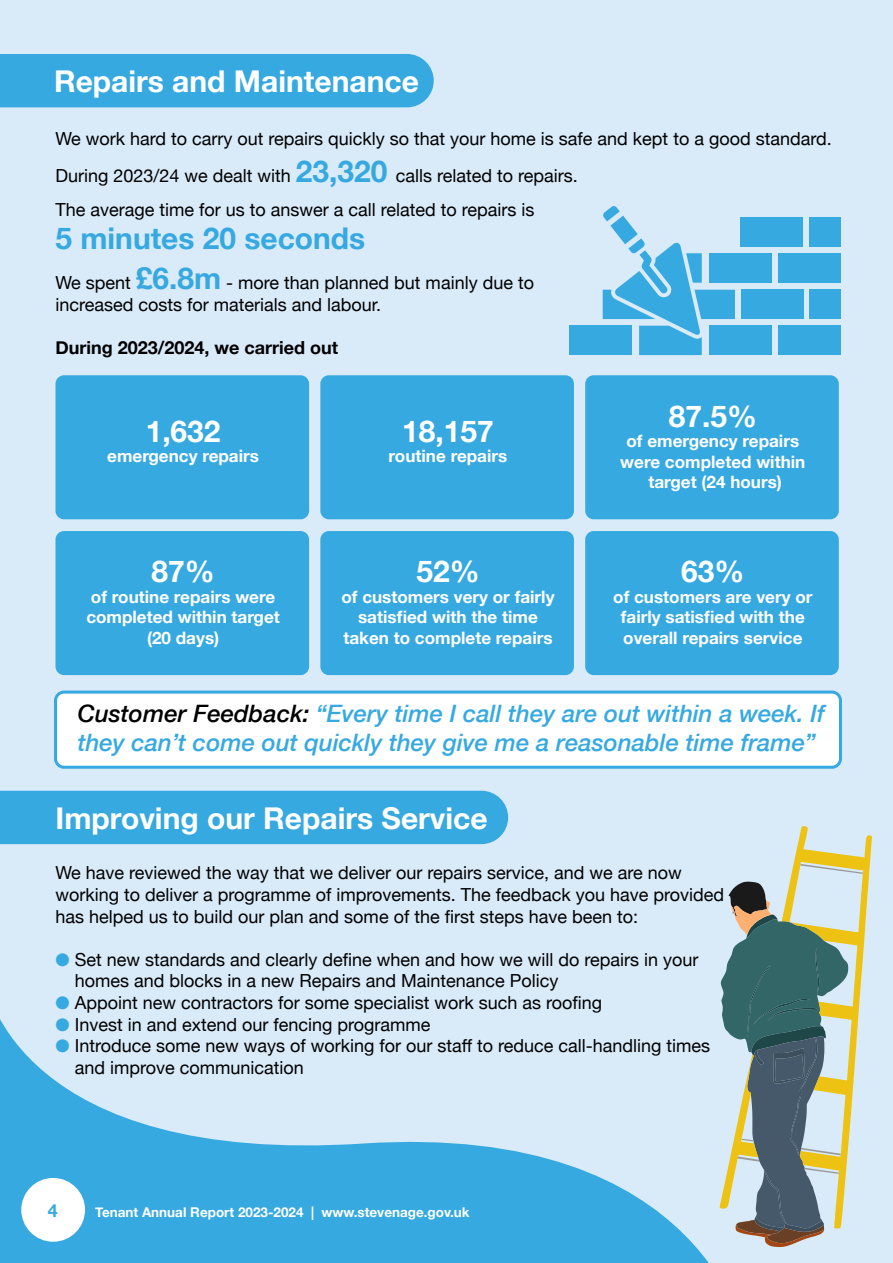
<style>
.page{position:relative;width:893px;height:1263px;background:#d9eaf9}
.page>*{position:absolute;margin:0;border:0;box-sizing:border-box;transform-origin:0 0}
.t1{font:700 30px "Helvetica Neue";color:#fff}
.t2{font:700 30px "Helvetica Neue";color:#36a9e1}
.t3{font:italic 500 24px/28.8px "Helvetica Neue";color:#36a9e1}
.t4{font:18px/21.6px "Helvetica Neue";color:#000}
.t5{font:700 18px "Helvetica Neue";color:#000}
.t6{font:700 18px "Helvetica Neue";color:#36a9e1}
.t7{font:700 17.1px/20.5px "Helvetica Neue";color:#fff;text-align:center}
.t8{font:700 13.5px "Helvetica Neue";color:#fff}
.s1{font-weight:700;font-size:30px;color:#36a9e1}
.s2{color:#000}
.s3{color:#36a9e1}
</style>
<div class="page">
<svg style="left:0;top:1019px;width:709px;height:244px"></svg>
<div style="left:0;top:54px;width:434px;height:53px;background:#36a9e1"></div>
<div style="left:56px;top:692px;width:784px;height:75px;background:#fff;border-radius:9px"></div>
<div style="left:54px;top:691px;width:788px;height:78px;border:3px solid #36a9e1;border-radius:9px"></div>
<div style="left:21px;top:1178px;width:64px;height:64px;background:#fff;border-radius:50%"></div>
<div style="left:0;top:791px;width:508px;height:53px;background:#36a9e1"></div>
<div style="left:56px;top:375px;width:253px;height:144px;background:#36a9e1;border-radius:9px"></div>
<div style="left:56px;top:531px;width:253px;height:144px;background:#36a9e1;border-radius:9px"></div>
<div style="left:320px;top:375px;width:254px;height:144px;background:#36a9e1;border-radius:9px"></div>
<div style="left:320px;top:531px;width:254px;height:144px;background:#36a9e1;border-radius:9px"></div>
<div style="left:585px;top:375px;width:254px;height:144px;background:#36a9e1;border-radius:9px"></div>
<div style="left:585px;top:531px;width:254px;height:144px;background:#36a9e1;border-radius:9px"></div>
<div style="left:778px;top:253px;width:62px;height:30px;background:#36a9e1"></div>
<div style="left:709px;top:253px;width:62px;height:30px;background:#36a9e1"></div>
<div style="left:778px;top:326px;width:62px;height:29px;background:#36a9e1"></div>
<div style="left:709px;top:326px;width:62px;height:29px;background:#36a9e1"></div>
<div style="left:570px;top:326px;width:62px;height:29px;background:#36a9e1"></div>
<div style="left:741px;top:290px;width:63px;height:29px;background:#36a9e1"></div>
<div style="left:809px;top:290px;width:31px;height:29px;background:#36a9e1"></div>
<div style="left:809px;top:217px;width:31px;height:29px;background:#36a9e1"></div>
<div style="left:740px;top:217px;width:63px;height:29px;background:#36a9e1"></div>
<svg style="left:603px;top:206px;width:132px;height:149px"></svg>
<svg style="left:719px;top:826px;width:153px;height:421px"></svg>
<h1 class="t1" style="left:54px;top:58px;width:366px">Repairs and Maintenance</h1>
<p class="t4" style="left:56px;top:121px;width:778px;line-height:37.3px">We work hard to carry out repairs quickly so that your home is safe and kept to a good standard.<br>During 2023/24 we dealt with <span class="s1">23,320</span> calls related to repairs.</p>
<p class="t4" style="left:55px;top:200px;width:481px">The average time for us to answer a call related to repairs is</p>
<h1 class="t2" style="left:56px;top:214px;width:311px">5 minutes 20 seconds</h1>
<p class="t4" style="left:56px;top:273px;width:480px">We spent <span class="s1">£6.8m</span> - more than planned but mainly due to increased costs for materials and labour.</p>
<p class="t5" style="left:56px;top:333px;width:284px">During 2023/2024, we carried out</p>
<h1 class="t1" style="left:146px;top:408px;width:76px">1,632</h1>
<p class="t7" style="left:107px;top:446px;width:153px">emergency repairs</p>
<h1 class="t1" style="left:152px;top:548px;width:65px">87%</h1>
<p class="t7" style="left:86px;top:587px;width:195px">of routine repairs were completed within target (20 days)</p>
<h1 class="t1" style="left:402px;top:408px;width:93px">18,157</h1>
<p class="t7" style="left:389px;top:446px;width:120px">routine repairs</p>
<h1 class="t1" style="left:416px;top:548px;width:65px">52%</h1>
<p class="t7" style="left:341px;top:587px;width:215px">of customers very or fairly satisfied with the time taken to complete repairs</p>
<h1 class="t1" style="left:669px;top:393px;width:90px">87.5%</h1>
<p class="t7" style="left:620px;top:431px;width:187px">of emergency repairs were completed within target (24 hours)</p>
<h1 class="t1" style="left:681px;top:548px;width:65px">63%</h1>
<p class="t7" style="left:613px;top:587px;width:201px">of customers are very or fairly satisfied with the overall repairs service</p>
<h2 class="t3" style="left:78px;top:697px;width:748px"><span class="s2">Customer Feedback:</span> “Every time I call they are out within a week. If they can’t come out quickly they give me a reasonable time frame”</h2>
<h1 class="t1" style="left:56px;top:794px;width:434px">Improving our Repairs Service</h1>
<p class="t4" style="left:56px;top:863px;width:670px">We have reviewed the way that we deliver our repairs service, and we are now working to deliver a programme of improvements. The feedback you have provided has helped us to build our plan and some of the first steps have been to:</p>
<p class="t4" style="left:75px;top:949px;width:625px;text-indent:-19px"><span class="s3">●</span> Set new standards and clearly define when and how we will do repairs in your homes and blocks in a new Repairs and Maintenance Policy</p>
<p class="t4" style="left:56px;top:993px;width:548px"><span class="s3">●</span> Appoint new contractors for some specialist work such as roofing</p>
<p class="t4" style="left:56px;top:1014px;width:377px"><span class="s3">●</span> Invest in and extend our fencing programme</p>
<p class="t4" style="left:75px;top:1036px;width:637px;text-indent:-19px"><span class="s3">●</span> Introduce some new ways of working for our staff to reduce call-handling times and improve communication</p>
<p class="t6" style="left:48px;top:1196px;width:12px">4</p>
<p class="t8" style="left:95px;top:1201px;width:376px">Tenant Annual Report 2023-2024 | www.stevenage.gov.uk</p>
</div>
